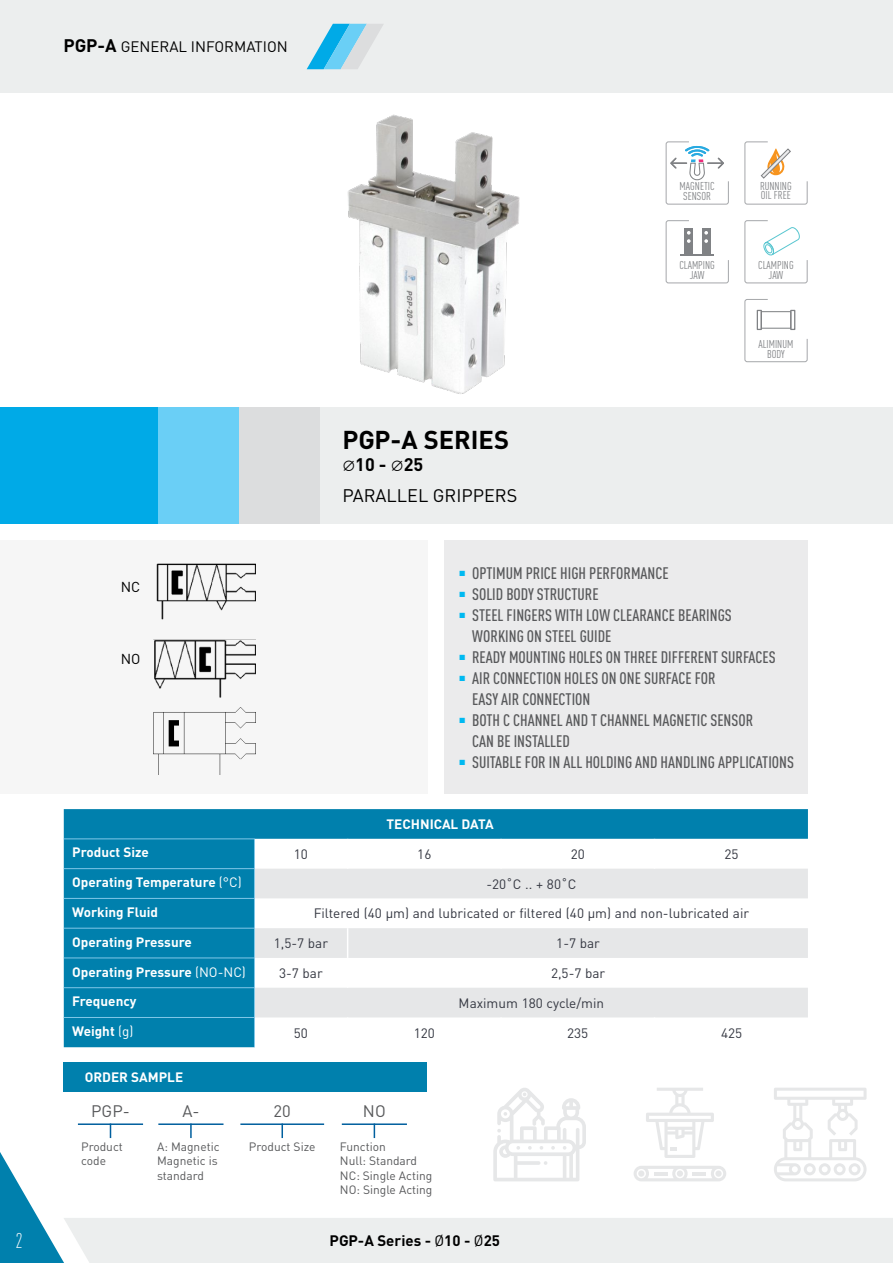
<style>
.page{position:relative;width:893px;height:1263px;background:#fff}
.page>*{position:absolute;margin:0;border:0;box-sizing:border-box;transform-origin:0 0}
.t1{font:700 25.5px "DIN Pro";color:#000}
.t2{font:300 condensed 21px "DIN Pro";color:#fff}
.t3{font:18px/30.6px "DIN Pro";color:#000}
.t4{font:500 condensed 16.5px/21px "DIN Pro";color:#58595b}
.t5{font:16.5px "DIN Pro";color:#58595b}
.t6{font:15px "DIN Pro";color:#000}
.t7{font:700 15px "DIN Pro";color:#000}
.t8{font:14.25px "DIN Pro";color:#000}
.t9{font:13.5px "DIN Pro";color:#343741}
.t10{font:700 13.5px "DIN Pro";color:#fff}
.t11{font:12px/14.4px "DIN Pro";color:#58595b}
.t12{font:condensed 11.25px/10.2px "DIN Pro";color:#808285;text-align:center}
.s1{font-weight:700;font-size:18px}
.s2{font-weight:700}
.s3{font-weight:400}
</style>
<div class="page">
<div style="left:0;top:0;width:893px;height:93px;background:#eceeee"></div>
<svg style="left:307px;top:24px;width:76px;height:45px"></svg>
<div style="left:320px;top:407px;width:572px;height:117px;background:#eceeee"></div>
<div style="left:0;top:407px;width:158px;height:117px;background:#00aae7"></div>
<div style="left:158px;top:407px;width:81px;height:117px;background:#6acff6"></div>
<div style="left:239px;top:407px;width:81px;height:117px;background:#dcddde"></div>
<div style="left:444px;top:541px;width:364px;height:253px;background:#ebebec"></div>
<div style="left:0;top:541px;width:427px;height:253px;background:#f6f6f6"></div>
<div style="left:63px;top:1062px;width:364px;height:30px;background:#0080ad"></div>
<img style="left:347px;top:114px;width:173px;height:280px">
<div style="left:64px;top:809px;width:744px;height:238px;background:#0080ad"></div>
<svg style="left:255px;top:839px;width:553px;height:208px"></svg>
<svg style="left:255px;top:869px;width:553px;height:148px;fill:#e6e7e8"></svg>
<svg style="left:254px;top:839px;width:1px;height:208px"></svg>
<hr style="left:64px;top:838px;width:191px;height:1px;background:#80c7e8">
<hr style="left:347px;top:839px;width:1px;height:30px;background:#fff">
<hr style="left:500px;top:839px;width:2px;height:30px;background:#fff">
<hr style="left:654px;top:839px;width:1px;height:30px;background:#fff">
<hr style="left:347px;top:928px;width:1px;height:30px;background:#fff">
<hr style="left:347px;top:958px;width:1px;height:30px;background:#fff">
<hr style="left:347px;top:1017px;width:1px;height:30px;background:#fff">
<hr style="left:500px;top:1017px;width:2px;height:30px;background:#fff">
<hr style="left:654px;top:1017px;width:1px;height:30px;background:#fff">
<hr style="left:64px;top:1017px;width:191px;height:1px;background:#80c7e8">
<hr style="left:64px;top:868px;width:191px;height:1px;background:#80c7e8">
<hr style="left:64px;top:898px;width:191px;height:1px;background:#80c7e8">
<hr style="left:64px;top:928px;width:191px;height:1px;background:#80c7e8">
<hr style="left:64px;top:957px;width:191px;height:1px;background:#80c7e8">
<hr style="left:64px;top:987px;width:191px;height:1px;background:#80c7e8">
<svg style="left:665px;top:141px;width:64px;height:64px"></svg>
<svg style="left:744px;top:141px;width:64px;height:64px"></svg>
<svg style="left:665px;top:220px;width:64px;height:64px"></svg>
<svg style="left:744px;top:299px;width:64px;height:63px"></svg>
<div style="left:761px;top:311px;width:30px;height:18px;border:1px solid #808285"></div>
<div style="left:757px;top:310px;width:5px;height:20px;border:1px solid #808285"></div>
<div style="left:790px;top:310px;width:5px;height:20px;border:1px solid #808285"></div>
<svg style="left:744px;top:220px;width:64px;height:64px"></svg>
<img style="left:156px;top:563px;width:100px;height:57px">
<img style="left:153px;top:639px;width:103px;height:59px">
<img style="left:153px;top:707px;width:103px;height:67px">
<svg style="left:0;top:1088px;width:893px;height:175px"></svg>
<p class="t6" style="left:63px;top:37px;width:226px"><span class="s1">PGP-A</span> GENERAL INFORMATION</p>
<p class="t2" style="left:15px;top:1229px;width:9px">2</p>
<p class="t12" style="left:680px;top:181px;width:37px;line-height:9.6px">MAGNETIC<br>SENSOR</p>
<p class="t12" style="left:760px;top:181px;width:33px;line-height:9.6px;text-align:left">RUNNING<br>OIL FREE</p>
<p class="t8" style="left:121px;top:577px;width:21px">NC</p>
<p class="t8" style="left:121px;top:649px;width:21px">NO</p>
<h1 class="t1" style="left:342px;top:422px;width:168px">PGP-A SERIES</h1>
<p class="t3" style="left:342px;top:449px;width:176px">∅<span class="s2">10 -</span> ∅<span class="s2">25<br></span>PARALLEL GRIPPERS</p>
<p class="t12" style="left:679px;top:260px;width:37px">CLAMPING<br>JAW</p>
<p class="t12" style="left:758px;top:260px;width:37px">CLAMPING<br>JAW</p>
<p class="t12" style="left:758px;top:339px;width:36px">ALIMINUM<br>BODY</p>
<p class="t4" style="left:459px;top:563px;width:211px"><sup>■</sup> OPTIMUM PRICE HIGH PERFORMANCE</p>
<p class="t4" style="left:459px;top:584px;width:141px"><sup>■</sup> SOLID BODY STRUCTURE</p>
<p class="t4" style="left:472px;top:605px;width:261px;text-indent:-13px"><sup>■</sup> STEEL FINGERS WITH LOW CLEARANCE BEARINGS<br>WORKING ON STEEL GUIDE</p>
<p class="t4" style="left:459px;top:647px;width:318px"><sup>■</sup> READY MOUNTING HOLES ON THREE DIFFERENT SURFACES</p>
<p class="t4" style="left:472px;top:668px;width:245px;text-indent:-13px"><sup>■</sup> AIR CONNECTION HOLES ON ONE SURFACE FOR<br>EASY AIR CONNECTION</p>
<p class="t4" style="left:472px;top:710px;width:283px;text-indent:-13px"><sup>■</sup> BOTH C CHANNEL AND T CHANNEL MAGNETIC SENSOR<br>CAN BE INSTALLED</p>
<p class="t4" style="left:459px;top:752px;width:336px"><sup>■</sup> SUITABLE FOR IN ALL HOLDING AND HANDLING APPLICATIONS</p>
<p class="t10" style="left:387px;top:815px;width:109px">TECHNICAL DATA</p>
<p class="t10" style="left:72px;top:843px;width:78px">Product Size</p>
<p class="t9" style="left:294px;top:845px;width:16px">10</p>
<p class="t9" style="left:417px;top:845px;width:16px">16</p>
<p class="t9" style="left:571px;top:845px;width:16px">20</p>
<p class="t9" style="left:724px;top:845px;width:16px">25</p>
<p class="t10" style="left:72px;top:873px;width:171px">Operating Temperature <span class="s3">(°C)</span></p>
<p class="t9" style="left:486px;top:875px;width:92px">-20˚C .. + 80˚C</p>
<p class="t10" style="left:72px;top:903px;width:87px">Working Fluid</p>
<p class="t9" style="left:314px;top:904px;width:437px">Filtered (40 μm) and lubricated or filtered (40 μm) and non-lubricated air</p>
<p class="t10" style="left:72px;top:933px;width:121px">Operating Pressure</p>
<p class="t9" style="left:274px;top:934px;width:56px">1,5-7 bar</p>
<p class="t9" style="left:556px;top:934px;width:45px">1-7 bar</p>
<p class="t10" style="left:72px;top:962px;width:175px">Operating Pressure <span class="s3">(NO-NC)</span></p>
<p class="t9" style="left:279px;top:964px;width:45px">3-7 bar</p>
<p class="t9" style="left:551px;top:964px;width:56px">2,5-7 bar</p>
<p class="t10" style="left:72px;top:992px;width:66px">Frequency</p>
<p class="t9" style="left:459px;top:994px;width:147px">Maximum 180 cycle/min</p>
<p class="t10" style="left:72px;top:1022px;width:63px">Weight <span class="s3">(g)</span></p>
<p class="t9" style="left:294px;top:1023px;width:16px">50</p>
<p class="t9" style="left:414px;top:1023px;width:23px">120</p>
<p class="t9" style="left:567px;top:1023px;width:23px">235</p>
<p class="t9" style="left:721px;top:1023px;width:23px">425</p>
<p class="t10" style="left:85px;top:1068px;width:100px">ORDER SAMPLE</p>
<p class="t5" style="left:91px;top:1100px;width:40px">PGP-</p>
<p class="t5" style="left:182px;top:1100px;width:19px">A-</p>
<p class="t5" style="left:274px;top:1100px;width:19px">20</p>
<p class="t5" style="left:363px;top:1100px;width:24px">NO</p>
<p class="t11" style="left:157px;top:1139px;width:64px">A: Magnetic<br>Magnetic is standard</p>
<p class="t11" style="left:81px;top:1139px;width:43px">Product code</p>
<p class="t11" style="left:249px;top:1139px;width:68px">Product Size</p>
<p class="t11" style="left:340px;top:1139px;width:94px">Function<br>Null: Standard<br>NC: Single Acting<br>NO: Single Acting</p>
<p class="t7" style="left:330px;top:1231px;width:172px">PGP-A Series - <span class="s3">Ø</span>10 - <span class="s3">Ø</span>25</p>
</div>
